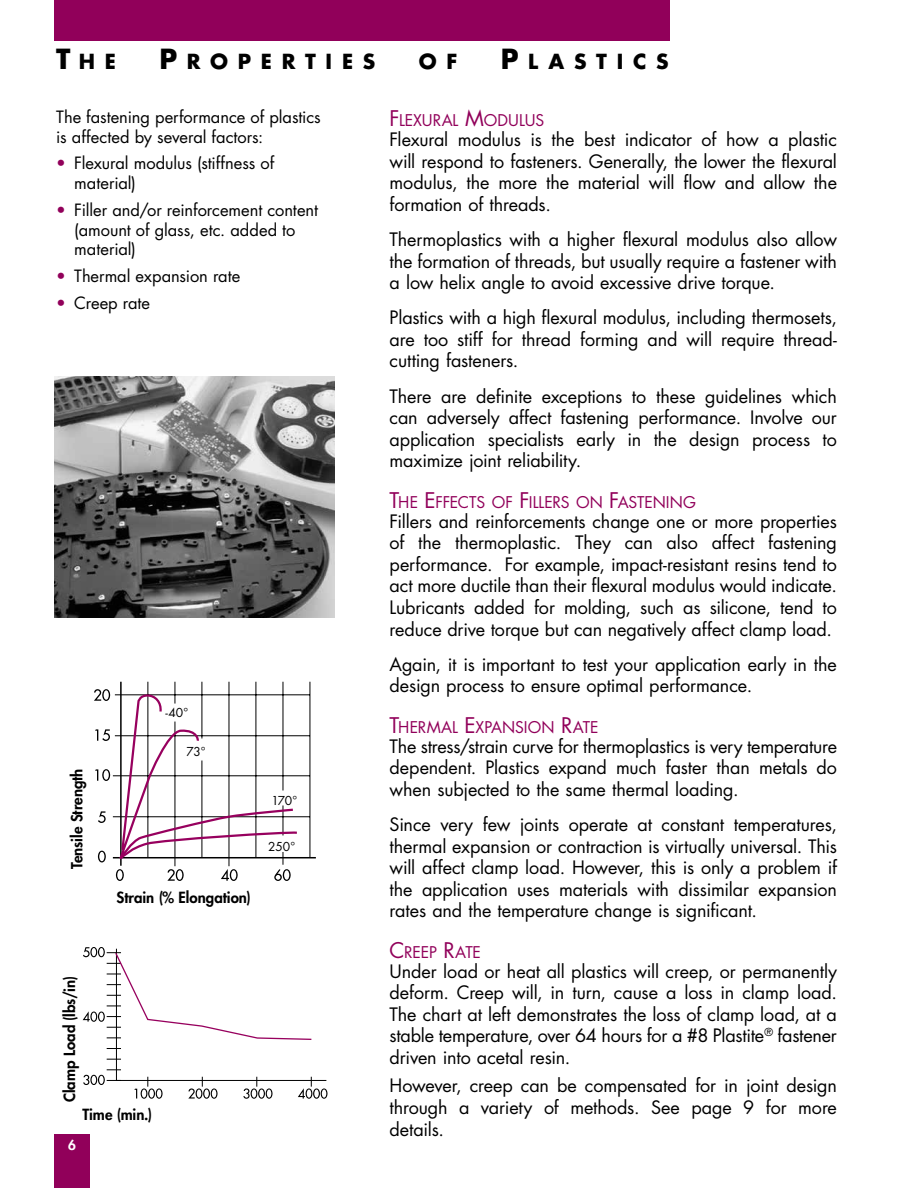
<style>
.page{position:relative;width:918px;height:1188px;background:#fff}
.page>*{position:absolute;margin:0;border:0;box-sizing:border-box;transform-origin:0 0}
.t1{font:700 20.25px "Futura";letter-spacing:.485em;color:#000}
.t2{font:18px/21.6px "Futura";letter-spacing:-.01em;color:#000;text-align:justify}
.t3{font:16.5px/19.8px "Futura";letter-spacing:-.005em;color:#000}
.t4{font:15.75px "Futura";letter-spacing:-.005em;color:#91005a}
.t5{font:800 15px "Futura";color:#000}
.t6{font:800 13.5px "Futura";color:#fff}
.t7{font:12px "Futura";letter-spacing:-.015em;color:#000}
.s1{font-size:27px}
.s2{font-size:21px}
.s3{color:#91005a}
</style>
<div class="page">
<div style="left:54px;top:0;width:616px;height:40px;background:#91005a"></div>
<div style="left:55px;top:1134px;width:35px;height:54px;background:#91005a"></div>
<img style="left:54px;top:376px;width:281px;height:242px">
<hr style="left:120px;top:682px;width:2px;height:184px;background:#000">
<hr style="left:113px;top:857px;width:203px;height:1px;background:#000">
<hr style="left:148px;top:682px;width:1px;height:176px;background:#000">
<hr style="left:175px;top:682px;width:1px;height:184px;background:#000">
<hr style="left:202px;top:682px;width:1px;height:176px;background:#000">
<hr style="left:229px;top:682px;width:1px;height:184px;background:#000">
<hr style="left:256px;top:682px;width:1px;height:176px;background:#000">
<hr style="left:283px;top:682px;width:1px;height:183px;background:#000">
<hr style="left:310px;top:682px;width:1px;height:176px;background:#000">
<hr style="left:113px;top:816px;width:197px;height:1px;background:#000">
<hr style="left:115px;top:735px;width:195px;height:1px;background:#000">
<hr style="left:113px;top:775px;width:197px;height:1px;background:#000">
<hr style="left:115px;top:694px;width:195px;height:1px;background:#000">
<svg style="left:94px;top:689px;width:16px;height:12px"></svg>
<svg style="left:116px;top:693px;width:183px;height:188px"></svg>
<svg style="left:95px;top:729px;width:15px;height:12px"></svg>
<svg style="left:95px;top:769px;width:15px;height:12px"></svg>
<svg style="left:98px;top:811px;width:8px;height:12px"></svg>
<svg style="left:98px;top:851px;width:8px;height:11px"></svg>
<svg style="left:83px;top:947px;width:245px;height:152px"></svg>
<p class="t1" style="left:56px;top:48px;width:62px"><span class="s1">T</span>HE</p>
<p class="t1" style="left:160px;top:48px;width:217px"><span class="s1">P</span>ROPERTIES</p>
<p class="t1" style="left:419px;top:48px;width:38px">O F</p>
<p class="t1" style="left:501px;top:48px;width:169px"><span class="s1">P</span>LASTICS</p>
<p class="t4" style="left:390px;top:109px;width:156px"><span class="s2">F</span>LEXURAL <span class="s2">M</span>ODULUS</p>
<p class="t2" style="left:390px;top:128px;width:449px">Flexural modulus is the best indicator of how a plastic will respond to fasteners. Generally, the lower the flexural modulus, the more the material will flow and allow the formation of threads.</p>
<p class="t2" style="left:390px;top:228px;width:449px">Thermoplastics with a higher flexural modulus also allow the formation of threads, but usually require a fastener with a low helix angle to avoid excessive drive torque.</p>
<p class="t2" style="left:390px;top:307px;width:449px">Plastics with a high flexural modulus, including thermosets, are too stiff for thread forming and will require thread&shy;cutting fasteners.</p>
<p class="t2" style="left:390px;top:385px;width:449px">There are definite exceptions to these guidelines which can adversely affect fastening performance. Involve our application specialists early in the design process to maximize joint reliability.</p>
<p class="t4" style="left:390px;top:491px;width:308px"><span class="s2">T</span>HE <span class="s2">E</span>FFECTS OF <span class="s2">F</span>ILLERS ON <span class="s2">F</span>ASTENING</p>
<p class="t2" style="left:390px;top:510px;width:449px">Fillers and reinforcements change one or more properties of the thermoplastic. They can also affect fastening performance. For example, impact-resistant resins tend to act more ductile than their flexural modulus would indicate.<br>Lubricants added for molding, such as silicone, tend to reduce drive torque but can negatively affect clamp load.</p>
<p class="t2" style="left:390px;top:653px;width:449px">Again, it is important to test your application early in the design process to ensure optimal performance.</p>
<p class="t4" style="left:390px;top:716px;width:210px"><span class="s2">T</span>HERMAL <span class="s2">E</span>XPANSION <span class="s2">R</span>ATE</p>
<p class="t2" style="left:390px;top:735px;width:449px">The stress/strain curve for thermoplastics is very temperature dependent. Plastics expand much faster than metals do when subjected to the same thermal loading.</p>
<p class="t2" style="left:390px;top:813px;width:449px">Since very few joints operate at constant temperatures, thermal expansion or contraction is virtually universal. This will affect clamp load. However, this is only a problem if the application uses materials with dissimilar expansion rates and the temperature change is significant.</p>
<p class="t4" style="left:390px;top:941px;width:93px"><span class="s2">C</span>REEP <span class="s2">R</span>ATE</p>
<p class="t2" style="left:390px;top:960px;width:449px">Under load or heat all plastics will creep, or permanently deform. Creep will, in turn, cause a loss in clamp load.<br>The chart at left demonstrates the loss of clamp load, at a stable temperature, over 64 hours for a #8 Plastite<sup>®</sup> fastener driven into acetal resin.</p>
<p class="t2" style="left:390px;top:1075px;width:449px">However, creep can be compensated for in joint design through a variety of methods. See page 9 for more details.</p>
<p class="t3" style="left:56px;top:107px;width:266px">The fastening performance of plastics is affected by several factors:</p>
<p class="t3" style="left:74px;top:153px;width:202px;text-indent:-18px"><span class="s3">•</span> Flexural modulus (stiffness of material)</p>
<p class="t3" style="left:74px;top:200px;width:245px;text-indent:-18px"><span class="s3">•</span> Filler and/or reinforcement content (amount of glass, etc. added to material)</p>
<p class="t3" style="left:56px;top:266px;width:186px"><span class="s3">•</span> Thermal expansion rate</p>
<p class="t3" style="left:56px;top:292px;width:95px"><span class="s3">•</span> Creep rate</p>
<p class="t7" style="left:165px;top:704px;width:24px">-40°</p>
<p class="t7" style="left:186px;top:743px;width:21px">73°</p>
<p class="t5" style="left:67px;top:869px;width:102px;rotate:-90deg">Tensile Strength</p>
<p class="t7" style="left:271px;top:792px;width:27px">170°</p>
<p class="t7" style="left:268px;top:838px;width:28px">250°</p>
<p class="t5" style="left:117px;top:887px;width:136px">Strain (% Elongation)</p>
<p class="t5" style="left:60px;top:1102px;width:127px;rotate:-90deg">Clamp Load (lbs/in)</p>
<p class="t5" style="left:82px;top:1105px;width:71px">Time (min.)</p>
<p class="t6" style="left:68px;top:1136px;width:9px">6</p>
</div>
